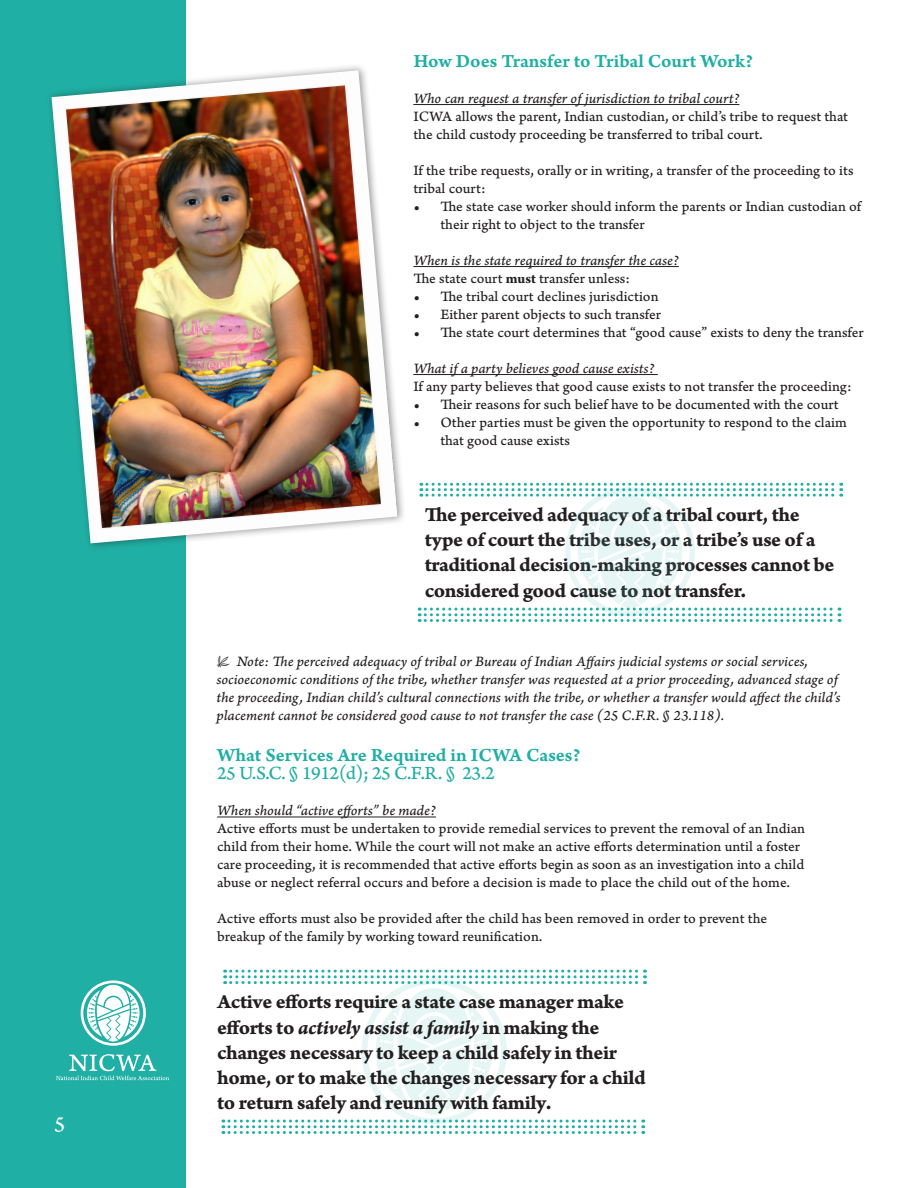
<style>
.page{position:relative;width:918px;height:1188px;background:#fff}
.page>*{position:absolute;margin:0;border:0;box-sizing:border-box;transform-origin:0 0}
.t1{font:22.5px "Arno Pro Caption";color:#fff}
.t2{font:21px/25.2px "Arno Pro Bold Caption";letter-spacing:-.02em;color:#231f20}
.t3{font:21px "Arno Pro Bold Italic Caption";letter-spacing:-.02em;color:#231f20}
.t4{font:19.5px "Arno Pro Smbd Caption";letter-spacing:-.005em;color:#1fafa4}
.t5{font:19.5px "Arno Pro Caption";letter-spacing:-.03em;color:#1fafa4}
.t6{font:15px/18px "Arno Pro Caption";color:#231f20}
.t7{font:15px/18px "Arno Pro Italic Caption";letter-spacing:-.005em;color:#231f20}
.s1{font-family:"Arno Pro";font-weight:700}
.s2{font-family:"Arno Pro Bold Caption"}
</style>
<div class="page">
<div style="left:0;top:0;width:186px;height:1188px;background:#1fafa4"></div>
<svg style="left:56px;top:1054px;width:113px;height:26px"></svg>
<div style="left:81px;top:980px;width:65px;height:66px;border:3px solid #fff;border-radius:50%"></div>
<svg style="left:87px;top:985px;width:53px;height:57px"></svg>
<hr style="left:413px;top:104px;width:326px;height:1px;background:#231f20">
<hr style="left:413px;top:266px;width:266px;height:1px;background:#231f20">
<hr style="left:413px;top:374px;width:245px;height:1px;background:#231f20">
<div style="left:46px;top:63px;width:361px;height:488px;background:#231f20;opacity:.45"></div>
<img style="left:52px;top:70px;width:345px;height:473px">
<img style="left:357px;top:984px;width:156px;height:136px">
<svg style="left:225px;top:970px;width:420px;height:14px"></svg>
<svg style="left:223px;top:1120px;width:421px;height:14px"></svg>
<img style="left:559px;top:497px;width:143px;height:111px">
<svg style="left:421px;top:483px;width:421px;height:14px"></svg>
<svg style="left:419px;top:608px;width:421px;height:14px"></svg>
<hr style="left:217px;top:817px;width:219px;height:1px;background:#231f20">
<h1 class="t1" style="left:54px;top:1111px;width:13px">5</h1>
<h3 class="t4" style="left:413px;top:49px;width:341px">How Does Transfer to Tribal Court Work?</h3>
<p class="t7" style="left:413px;top:90px;width:328px">Who can request a transfer of jurisdiction to tribal court?</p>
<p class="t6" style="left:413px;top:108px;width:436px">ICWA allows the parent, Indian custodian, or child’s tribe to request that the child custody proceeding be transferred to tribal court.</p>
<p class="t6" style="left:413px;top:162px;width:442px">If the tribe requests, orally or in writing, a transfer of the proceeding to its tribal court:</p>
<p class="t6" style="left:440px;top:198px;width:423px;text-indent:-27px">• The state case worker should inform the parents or Indian custodian of their right to object to the transfer</p>
<p class="t7" style="left:413px;top:252px;width:267px">When is the state required to transfer the case?</p>
<p class="t6" style="left:413px;top:270px;width:218px">The state court <span class="s1">must</span> transfer unless:</p>
<p class="t6" style="left:413px;top:288px;width:247px">• The tribal court declines jurisdiction</p>
<p class="t6" style="left:413px;top:306px;width:249px">• Either parent objects to such transfer</p>
<p class="t6" style="left:413px;top:324px;width:452px">• The state court determines that “good cause” exists to deny the transfer</p>
<p class="t7" style="left:413px;top:360px;width:243px">What if a party believes good cause exists?</p>
<p class="t6" style="left:413px;top:378px;width:440px">If any party believes that good cause exists to not transfer the proceeding:</p>
<p class="t6" style="left:413px;top:396px;width:427px">• Their reasons for such belief have to be documented with the court</p>
<p class="t6" style="left:440px;top:414px;width:408px;text-indent:-27px">• Other parties must be given the opportunity to respond to the claim that good cause exists</p>
<h2 class="t2" style="left:425px;top:503px;width:411px">The perceived adequacy of a tribal court, the type of court the tribe uses, or a tribe’s use of a traditional decision-making processes cannot be considered good cause to not transfer.</h2>
<p class="t7" style="left:217px;top:653px;width:625px">• Note: The perceived adequacy of tribal or Bureau of Indian Affairs judicial systems or social services, socioeconomic conditions of the tribe, whether transfer was requested at a prior proceeding, advanced stage of the proceeding, Indian child’s cultural connections with the tribe, or whether a transfer would affect the child’s placement cannot be considered good cause to not transfer the case (25 C.F.R. § 23.118).</p>
<h3 class="t4" style="left:217px;top:744px;width:365px">What Services Are Required in ICWA Cases?</h3>
<h3 class="t5" style="left:217px;top:762px;width:279px">25 U.S.C. § 1912(d); 25 C.F.R. § 23.2</h3>
<p class="t7" style="left:217px;top:803px;width:220px">When should “active efforts” be made?</p>
<p class="t6" style="left:217px;top:821px;width:589px">Active efforts must be undertaken to provide remedial services to prevent the removal of an Indian child from their home. While the court will not make an active efforts determination until a foster care proceeding, it is recommended that active efforts begin as soon as an investigation into a child abuse or neglect referral occurs and before a decision is made to place the child out of the home.</p>
<p class="t6" style="left:217px;top:911px;width:552px">Active efforts must also be provided after the child has been removed in order to prevent the breakup of the family by working toward reunification.</p>
<h2 class="t2" style="left:217px;top:990px;width:408px">Active efforts require a state case manager make</h2>
<h2 class="t3" style="left:217px;top:1014px;width:384px"><span class="s2">efforts to</span> actively assist a family <span class="s2">in making the</span></h2>
<h2 class="t2" style="left:217px;top:1041px;width:430px">changes necessary to keep a child safely in their home, or to make the changes necessary for a child to return safely and reunify with family.</h2>
</div>
